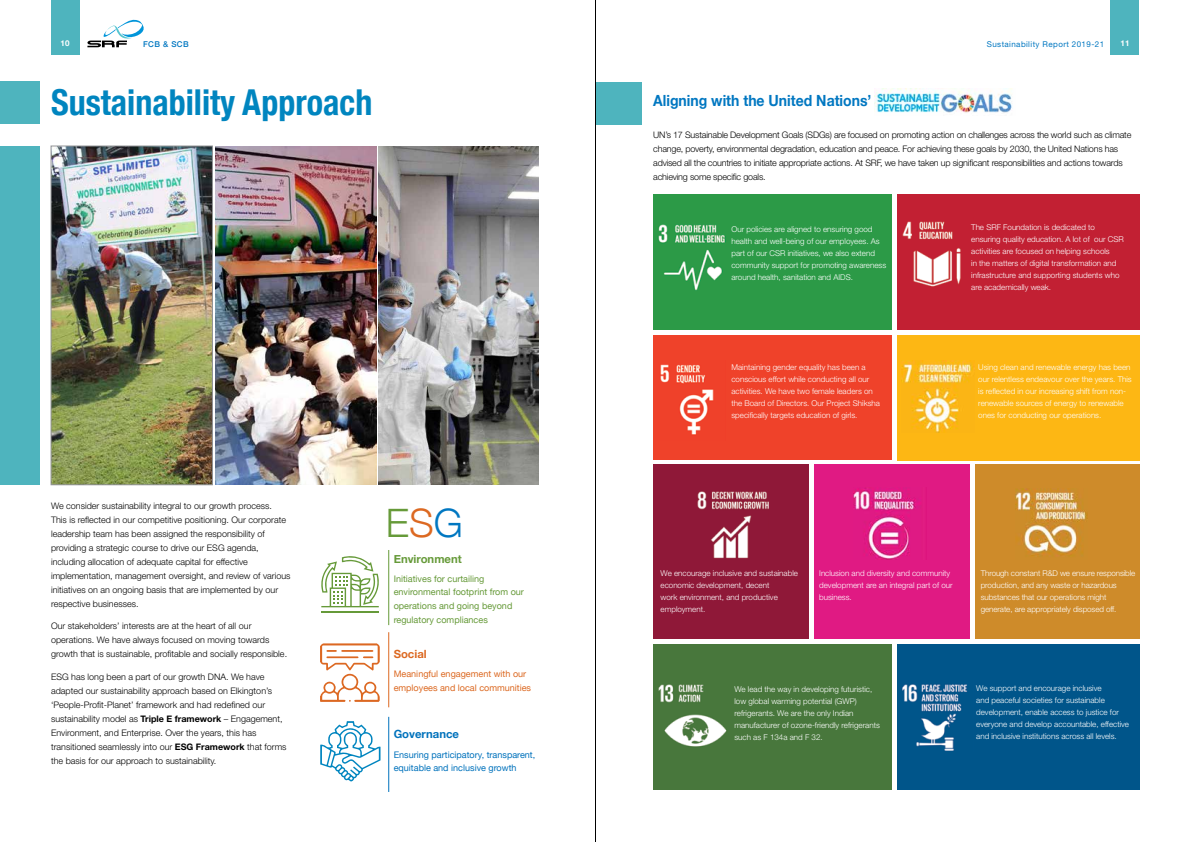
<style>
.page{position:relative;width:1191px;height:842px;background:#fff}
.page>*{position:absolute;margin:0;border:0;box-sizing:border-box;transform-origin:0 0}
.t1{font:300 39.2px "Helvetica Neue";color:#669a39}
.t2{font:700 condensed 35.7px "Helvetica Neue";color:#0085bf;scale:.95 1}
.t3{font:700 15.4px "Helvetica Neue";color:#0077c1;scale:.91 1}
.t4{font:700 11.3px "Helvetica Neue";color:#669a39}
.t5{font:700 11.3px "Helvetica Neue";color:#0072bc}
.t6{font:700 11.3px "Helvetica Neue";color:#dc6922}
.t7{font:300 9px/14px "Helvetica Neue LT Std";color:#000}
.t8{font:300 9px/14px "Helvetica Neue LT Std";letter-spacing:-.02em;color:#000}
.t9{font:9px/13.6px "Helvetica Neue";color:#669a39}
.t10{font:9px/13.6px "Helvetica Neue";color:#0072bc}
.t11{font:9px/13.6px "Helvetica Neue";color:#dc6922}
.t12{font:300 8px/12px "Helvetica Neue LT Std";color:#fff}
.t13{font:8px "Helvetica Neue LT Std";letter-spacing:.05em;color:#0077c1}
.t14{font:500 8px "Helvetica Neue";letter-spacing:.05em;color:#0077c1}
.t15{font:700 8px "Helvetica Neue";color:#fff}
.s1{font-weight:700}
.s2{color:#dc6922}
.s3{color:#0077c1}
</style>
<div class="page">
<div style="left:51px;top:0;width:29px;height:55px;background:#4eb4be"></div>
<div style="left:1110px;top:0;width:29px;height:55px;background:#4eb4be"></div>
<svg style="left:87px;top:20px;width:57px;height:27px"></svg>
<div style="left:896px;top:644px;width:243px;height:145px;background:#00558a"></div>
<div style="left:652px;top:644px;width:239px;height:145px;background:#48773c"></div>
<div style="left:975px;top:464px;width:164px;height:175px;background:#ce8b2a"></div>
<div style="left:814px;top:464px;width:155px;height:175px;background:#e01a83"></div>
<div style="left:652px;top:464px;width:156px;height:175px;background:#8f1838"></div>
<div style="left:896px;top:335px;width:243px;height:125px;background:#fdb714"></div>
<div style="left:652px;top:336px;width:239px;height:124px;background:#ef422a"></div>
<div style="left:896px;top:195px;width:243px;height:135px;background:#c22033"></div>
<div style="left:652px;top:195px;width:239px;height:135px;background:#2c9a47"></div>
<div style="left:0;top:146px;width:39px;height:339px;background:#4eb4be"></div>
<div style="left:0;top:81px;width:40px;height:43px;background:#4eb4be"></div>
<img style="left:657px;top:224px;width:69px;height:67px">
<img style="left:901px;top:360px;width:74px;height:72px">
<img style="left:697px;top:491px;width:71px;height:68px">
<img style="left:853px;top:488px;width:63px;height:71px">
<img style="left:902px;top:221px;width:59px;height:66px">
<img style="left:1015px;top:488px;width:72px;height:69px">
<img style="left:902px;top:684px;width:65px;height:67px">
<img style="left:660px;top:364px;width:54px;height:71px">
<img style="left:658px;top:684px;width:69px;height:63px">
<img style="left:53px;top:148px;width:158px;height:335px">
<div style="left:51px;top:146px;width:162px;height:339px;border:1px solid #939598"></div>
<img style="left:215px;top:146px;width:162px;height:339px">
<img style="left:379px;top:146px;width:160px;height:339px">
<svg style="left:320px;top:643px;width:60px;height:59px"></svg>
<hr style="left:321px;top:611px;width:58px;height:2px;background:#669a39">
<svg style="left:321px;top:556px;width:58px;height:51px"></svg>
<svg style="left:320px;top:721px;width:60px;height:60px"></svg>
<hr style="left:388px;top:550px;width:1px;height:75px;background:#669a39">
<hr style="left:388px;top:632px;width:1px;height:75px;background:#dc6922">
<hr style="left:388px;top:717px;width:1px;height:75px;background:#0072bc">
<img style="left:874px;top:89px;width:138px;height:24px">
<div style="left:595px;top:82px;width:47px;height:43px;background:#4eb4be"></div>
<hr style="left:595px;top:0;width:1px;height:842px;background:#000">
<p class="t15" style="left:61px;top:37px;width:10px">10</p>
<p class="t14" style="left:143px;top:38px;width:47px">FCB &amp; SCB</p>
<p class="t13" style="left:986px;top:40px;width:119px">Sustainability Report 2019-21</p>
<p class="t15" style="left:1120px;top:37px;width:10px">11</p>
<h2 class="t2" style="left:51px;top:73px;width:340px">Sustainability Approach</h2>
<h3 class="t3" style="left:653px;top:88px;width:241px">Aligning with the United Nations’</h3>
<p class="t8" style="left:653px;top:128px;width:480px">UN’s 17 Sustainable Development Goals (SDGs) are focused on promoting action on challenges across the world such as climate change, poverty, environmental degradation, education and peace. For achieving these goals by 2030, the United Nations has advised all the countries to initiate appropriate actions. At SRF, we have taken up significant responsibilities and actions towards achieving some specific goals.</p>
<p class="t7" style="left:51px;top:498px;width:241px">We consider sustainability integral to our growth process.<br>This is reflected in our competitive positioning. Our corporate leadership team has been assigned the responsibility of providing a strategic course to drive our ESG agenda, including allocation of adequate capital for effective implementation, management oversight, and review of various initiatives on an ongoing basis that are implemented by our respective businesses.</p>
<p class="t7" style="left:51px;top:619px;width:238px">Our stakeholders’ interests are at the heart of all our operations. We have always focused on moving towards growth that is sustainable, profitable and socially responsible.</p>
<p class="t7" style="left:51px;top:669px;width:237px">ESG has long been a part of our growth DNA. We have adapted our sustainability approach based on Elkington’s ‘People-Profit-Planet’ framework and had redefined our sustainability model as <span class="s1">Triple E framework</span> – Engagement, Environment, and Enterprise. Over the years, this has transitioned seamlessly into our <span class="s1">ESG Framework</span> that forms the basis for our approach to sustainability.</p>
<h1 class="t1" style="left:386px;top:492px;width:78px">E<span class="s2">S</span><span class="s3">G</span></h1>
<h3 class="t4" style="left:394px;top:550px;width:70px">Environment</h3>
<p class="t9" style="left:394px;top:572px;width:132px">Initiatives for curtailing environmental footprint from our operations and going beyond regulatory compliances</p>
<h3 class="t6" style="left:394px;top:645px;width:35px">Social</h3>
<p class="t11" style="left:394px;top:668px;width:139px">Meaningful engagement with our employees and local communities</p>
<h3 class="t5" style="left:394px;top:725px;width:67px">Governance</h3>
<p class="t10" style="left:394px;top:748px;width:143px">Ensuring participatory, transparent, equitable and inclusive growth</p>
<p class="t12" style="left:731px;top:223px;width:156px">Our policies are aligned to ensuring good health and well-being of our employees. As part of our CSR initiatives, we also extend community support for promoting awareness around health, sanitation and AIDS.</p>
<p class="t12" style="left:731px;top:361px;width:150px">Maintaining gender equality has been a conscious effort while conducting all our activities. We have two female leaders on the Board of Directors. Our Project Shiksha specifically targets education of girls.</p>
<p class="t12" style="left:971px;top:221px;width:154px">The SRF Foundation is dedicated to ensuring quality education. A lot of our CSR activities are focused on helping schools<br>in the matters of digital transformation and infrastructure and supporting students who are academically weak.</p>
<p class="t12" style="left:978px;top:361px;width:155px">Using clean and renewable energy has been our relentless endeavour over the years. This is reflected in our increasing shift from non&shy;renewable sources of energy to renewable ones for conducting our operations.</p>
<p class="t12" style="left:660px;top:567px;width:139px">We encourage inclusive and sustainable economic development, decent<br>work environment, and productive employment.</p>
<p class="t12" style="left:819px;top:567px;width:135px">Inclusion and diversity and community development are an integral part of our business.</p>
<p class="t12" style="left:980px;top:567px;width:156px">Through constant R&amp;D we ensure responsible production, and any waste or hazardous substances that our operations might generate, are appropriately disposed off.</p>
<p class="t12" style="left:734px;top:683px;width:147px">We lead the way in developing futuristic, low global warming potential (GWP) refrigerants. We are the only Indian manufacturer of ozone-friendly refrigerants such as F 134a and F 32.</p>
<p class="t12" style="left:976px;top:682px;width:154px">We support and encourage inclusive<br>and peaceful societies for sustainable development, enable access to justice for everyone and develop accountable, effective and inclusive institutions across all levels.</p>
</div>
